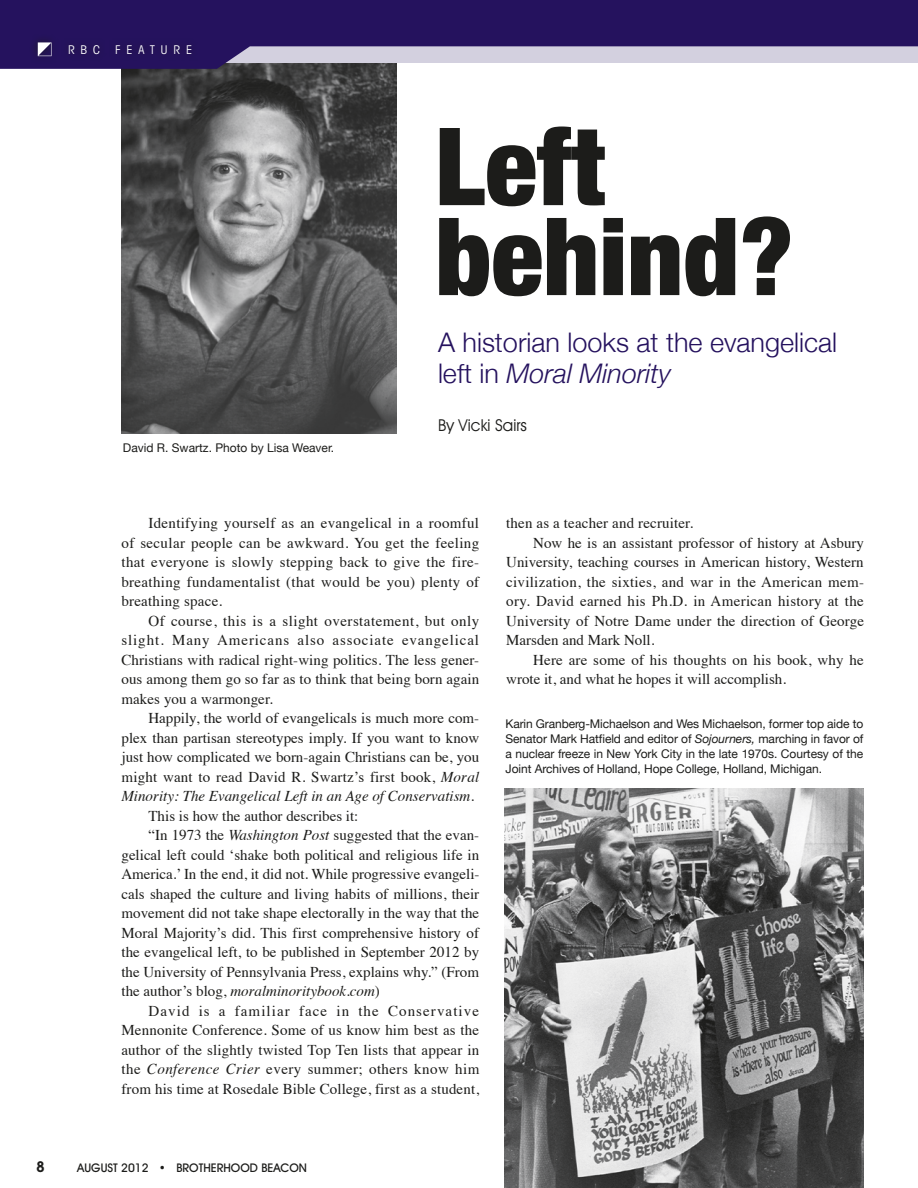
<style>
.page{position:relative;width:918px;height:1188px;background:#fff}
.page>*{position:absolute;margin:0;border:0;box-sizing:border-box;transform-origin:0 0}
.t1{font:900 condensed 108px/90px "Helvetica Neue";color:#1c1c1a}
.t2{font:300 27px/31.5px "Helvetica Neue";color:#25125e}
.t3{font:16.5px "Avant Garde IT Cby BT";color:#1c1c1a}
.t4{font:15px/19.5px "Times";color:#1c1c1a;text-align:justify}
.t5{font:15px "Times";letter-spacing:.02em;color:#1c1c1a}
.t6{font:15px "Times";letter-spacing:.03em;color:#1c1c1a}
.t7{font:italic 15px "Times";color:#1c1c1a}
.t8{font:15px "Times";letter-spacing:.07em;color:#1c1c1a}
.t9{font:600 15px "Avant Garde IT Cby BT";color:#1c1c1a}
.t10{font:12px/15px "Helvetica Neue";letter-spacing:-.005em;color:#1c1c1a;text-align:justify}
.t11{font:500 12px "Avant Garde IT Cby BT";color:#1c1c1a}
.t12{font:condensed 12px "Avant Garde IT Cby BT";color:#fff}
.s1{font-style:italic}
.s2{font-style:normal}
</style>
<div class="page">
<img style="left:122px;top:69px;width:274px;height:364px">
<img style="left:505px;top:789px;width:359px;height:399px">
<svg style="left:0;top:0;width:918px;height:69px;background:#52447e"></svg>
<div style="left:60px;top:37px;width:139px;height:25px;background:#24125b"></div>
<div style="left:30px;top:34px;width:30px;height:30px;background:#1c1c1a;opacity:.75"></div>
<svg style="left:38px;top:42px;width:14px;height:14px"></svg>
<p class="t12" style="left:68px;top:42px;width:33px">RBC</p>
<p class="t12" style="left:115px;top:42px;width:23px">F EATURE</p>
<p class="t10" style="left:123px;top:440px;width:213px">David R. Swartz. Photo by Lisa Weaver.</p>
<h1 class="t1" style="left:435px;top:120px;width:360px">Left behind?</h1>
<h2 class="t2" style="left:438px;top:326px;width:401px">A historian looks at the evangelical left in <span class="s1">Moral Minority</span></h2>
<p class="t3" style="left:438px;top:415px;width:90px">By Vicki Sairs</p>
<p class="t4" style="left:122px;top:512px;width:359px;text-indent:27px">Identifying yourself as an evangelical in a roomful of secular people can be awkward. You get the feeling that everyone is slowly stepping back to give the fire&shy;breathing fundamentalist (that would be you) plenty of breathing space.</p>
<p class="t4" style="left:122px;top:610px;width:359px;text-indent:27px">Of course, this is a slight overstatement, but only slight. Many Americans also associate evangelical Christians with radical right-wing politics. The less gener&shy;ous among them go so far as to think that being born again makes you a warmonger.</p>
<p class="t4" style="left:122px;top:707px;width:359px;text-indent:27px">Happily, the world of evangelicals is much more com&shy;plex than partisan stereotypes imply. If you want to know just how complicated we born-again Christians can be, you might want to read David R. Swartz’s first book, <span class="s1">Moral Minority: The Evangelical Left in an Age of Conservatism.</span></p>
<p class="t4" style="left:149px;top:805px;width:211px">This is how the author describes it:</p>
<p class="t4" style="left:149px;top:824px;width:332px">“In 1973 the <span class="s1">Washington Post</span> suggested that the evan-</p>
<p class="t4" style="left:122px;top:844px;width:359px">gelical left could ‘shake both political and religious life in</p>
<p class="t4" style="left:122px;top:863px;width:359px">America.’ In the end, it did not. While progressive evangeli-</p>
<p class="t4" style="left:122px;top:883px;width:359px">cals shaped the culture and living habits of millions, their</p>
<p class="t4" style="left:122px;top:902px;width:359px">movement did not take shape electorally in the way that the</p>
<p class="t4" style="left:122px;top:922px;width:359px">Moral Majority’s did. This first comprehensive history of</p>
<p class="t4" style="left:122px;top:941px;width:359px">the evangelical left, to be published in September 2012 by</p>
<p class="t4" style="left:122px;top:961px;width:359px">the University of Pennsylvania Press, explains why.” (From</p>
<p class="t7" style="left:122px;top:978px;width:260px"><span class="s2">the author’s blog,</span> moralminoritybook.com<span class="s2">)</span></p>
<p class="t8" style="left:149px;top:997px;width:332px">David is a familiar face in the Conservative</p>
<p class="t4" style="left:122px;top:1019px;width:359px">Mennonite Conference. Some of us know him best as the</p>
<p class="t4" style="left:122px;top:1039px;width:359px">author of the slightly twisted Top Ten lists that appear in</p>
<p class="t6" style="left:122px;top:1055px;width:359px">the <span class="s1">Conference Crier</span> every summer; others know him</p>
<p class="t4" style="left:122px;top:1078px;width:359px">from his time at Rosedale Bible College, first as a student,</p>
<p class="t9" style="left:36px;top:1157px;width:10px">8</p>
<p class="t11" style="left:77px;top:1160px;width:231px">AUGUST 2012 • BROTHERHOOD BEACON</p>
<p class="t4" style="left:506px;top:512px;width:189px">then as a teacher and recruiter.</p>
<p class="t4" style="left:533px;top:532px;width:332px">Now he is an assistant professor of history at Asbury</p>
<p class="t4" style="left:506px;top:551px;width:359px">University, teaching courses in American history, Western</p>
<p class="t5" style="left:506px;top:568px;width:359px">civilization, the sixties, and war in the American mem-</p>
<p class="t5" style="left:506px;top:587px;width:359px">ory. David earned his Ph.D. in American history at the</p>
<p class="t4" style="left:506px;top:610px;width:359px">University of Notre Dame under the direction of George</p>
<p class="t4" style="left:506px;top:629px;width:150px">Marsden and Mark Noll.</p>
<p class="t4" style="left:533px;top:649px;width:332px">Here are some of his thoughts on his book, why he</p>
<p class="t4" style="left:506px;top:668px;width:281px">wrote it, and what he hopes it will accomplish.</p>
<p class="t10" style="left:506px;top:716px;width:359px">Karin Granberg-Michaelson and Wes Michaelson, former top aide to Senator Mark Hatfield and editor of <span class="s1">Sojourners,</span> marching in favor of a nuclear freeze in New York City in the late 1970s. Courtesy of the Joint Archives of Holland, Hope College, Holland, Michigan.</p>
</div>
